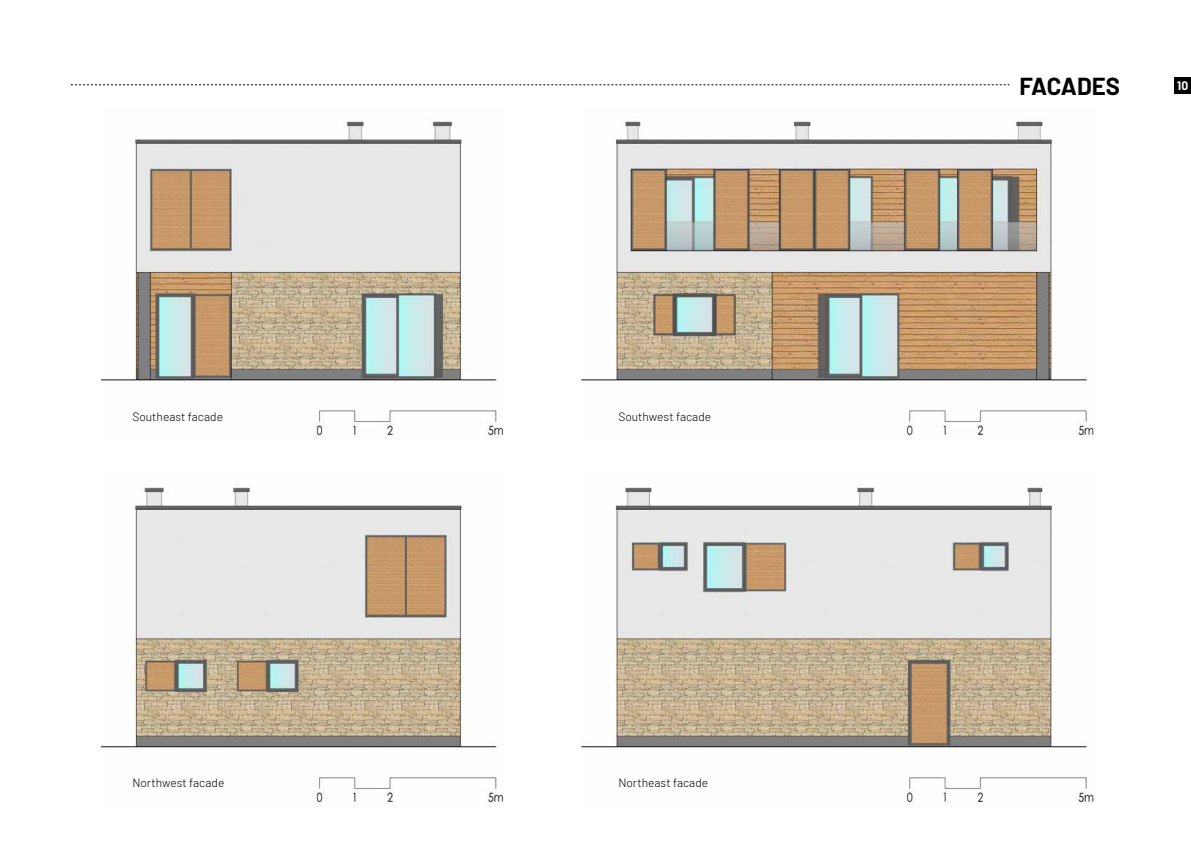
<style>
.page{position:relative;width:1191px;height:842px;background:#fff}
.page>*{position:absolute;margin:0;border:0;box-sizing:border-box;transform-origin:0 0}
.t1{font:700 24px "Barlow";letter-spacing:-.01em;color:#000}
.t2{font:300 12px "Barlow";color:#000}
.t3{font:700 12px "Barlow";color:#fff}
</style>
<div class="page">
<img style="left:581px;top:121px;width:513px;height:318px">
<img style="left:581px;top:487px;width:513px;height:319px">
<img style="left:101px;top:121px;width:402px;height:318px">
<img style="left:101px;top:487px;width:402px;height:318px">
<div style="left:1174px;top:77px;width:17px;height:17px;background:#000"></div>
<svg style="left:71px;top:85px;width:938px;height:1px"></svg>
<p class="t2" style="left:132px;top:409px;width:92px">Southeast facade</p>
<p class="t2" style="left:132px;top:775px;width:94px">Northwest facade</p>
<p class="t2" style="left:618px;top:409px;width:94px">Southwest facade</p>
<p class="t2" style="left:618px;top:775px;width:91px">Northeast facade</p>
<h1 class="t1" style="left:1019px;top:71px;width:102px">FACADES</h1>
<p class="t3" style="left:1177px;top:78px;width:12px">10</p>
</div>
